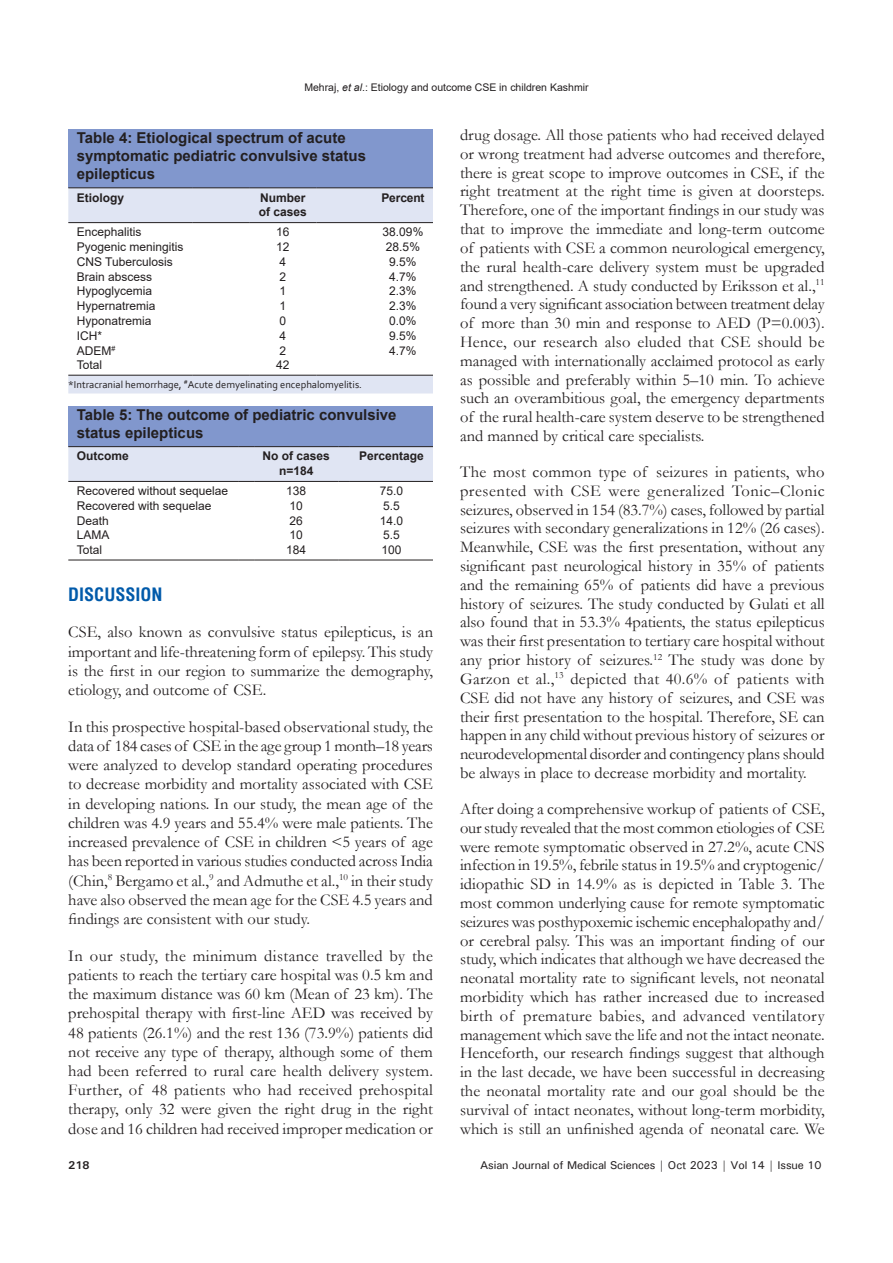
<style>
.page{position:relative;width:893px;height:1263px;background:#fff}
.page>*{position:absolute;margin:0;border:0;box-sizing:border-box;transform-origin:0 0}
.t1{font:700 condensed 18px "Helvetica";color:#015aaa}
.TX{font:16.5px/18.8px "Garamond";color:#231f20;text-align:justify}
.TT{font:700 15px/18px "Helvetica";color:#231f20}
.TB{font:12px "Arial";color:#231f20}
.TCH{font:700 12px/14.4px "Arial";color:#231f20;text-align:center}
.TBL{font:12px "Arial";color:#231f20}
.t2{font:500 11.25px "Univers";letter-spacing:-.01em;color:#231f20}
.t3{font:700 11.25px "Univers";color:#231f20}
.TFN{font:10.5px "Corbel";color:#231f20}
.t4{font:10.5px "Arial";color:#231f20}
.s1{font-style:italic}
</style>
<div class="page">
<div style="left:68px;top:406px;width:365px;height:41px;background:#8197cd"></div>
<hr style="left:68px;top:560px;width:171px;height:1px;background:#231f20">
<svg style="left:239px;top:560px;width:15px;height:1px"></svg>
<hr style="left:254px;top:560px;width:84px;height:1px;background:#231f20">
<svg style="left:338px;top:560px;width:12px;height:1px"></svg>
<hr style="left:350px;top:560px;width:83px;height:1px;background:#231f20">
<svg style="left:68px;top:446px;width:365px;height:36px;background:#d6dae8"></svg>
<hr style="left:350px;top:446px;width:83px;height:1px;background:#231f20">
<div style="left:68px;top:129px;width:365px;height:59px;background:#8197cd"></div>
<svg style="left:68px;top:188px;width:365px;height:205px"></svg>
<hr style="left:68px;top:375px;width:125px;height:1px;background:#231f20">
<hr style="left:193px;top:375px;width:56px;height:1px;background:#231f20">
<hr style="left:249px;top:375px;width:68px;height:1px;background:#231f20">
<hr style="left:317px;top:375px;width:56px;height:1px;background:#231f20">
<hr style="left:373px;top:375px;width:60px;height:1px;background:#231f20">
<hr style="left:68px;top:222px;width:125px;height:1px;background:#231f20">
<hr style="left:193px;top:222px;width:56px;height:1px;background:#231f20">
<hr style="left:249px;top:222px;width:68px;height:1px;background:#231f20">
<hr style="left:317px;top:222px;width:56px;height:1px;background:#231f20">
<hr style="left:373px;top:222px;width:60px;height:1px;background:#231f20">
<hr style="left:68px;top:187px;width:125px;height:1px;background:#231f20">
<hr style="left:193px;top:187px;width:56px;height:1px;background:#231f20">
<hr style="left:249px;top:187px;width:68px;height:1px;background:#231f20">
<hr style="left:317px;top:187px;width:56px;height:1px;background:#231f20">
<hr style="left:373px;top:187px;width:60px;height:1px;background:#231f20">
<p class="t4" style="left:304px;top:80px;width:286px">Mehraj, <span class="s1">et al</span>.: Etiology and outcome CSE in children Kashmir</p>
<p class="TT" style="left:77px;top:129px;width:291px">Table 4: Etiological spectrum of acute symptomatic pediatric convulsive status epilepticus</p>
<p class="TCH" style="left:77px;top:190px;width:49px">Etiology</p>
<p class="TCH" style="left:259px;top:190px;width:50px;text-align:left">Number of cases</p>
<p class="TCH" style="left:381px;top:190px;width:45px">Percent</p>
<p class="TB" style="left:77px;top:224px;width:66px">Encephalitis</p>
<p class="TB" style="left:276px;top:224px;width:15px">16</p>
<p class="TB" style="left:383px;top:224px;width:42px">38.09%</p>
<p class="TB" style="left:77px;top:238px;width:108px">Pyogenic meningitis</p>
<p class="TB" style="left:276px;top:238px;width:15px">12</p>
<p class="TB" style="left:386px;top:238px;width:36px">28.5%</p>
<p class="TB" style="left:77px;top:253px;width:98px">CNS Tuberculosis</p>
<p class="TB" style="left:280px;top:253px;width:8px">4</p>
<p class="TB" style="left:389px;top:253px;width:29px">9.5%</p>
<p class="TB" style="left:77px;top:268px;width:77px">Brain abscess</p>
<p class="TB" style="left:280px;top:268px;width:8px">2</p>
<p class="TB" style="left:389px;top:268px;width:29px">4.7%</p>
<p class="TB" style="left:77px;top:283px;width:77px">Hypoglycemia</p>
<p class="TB" style="left:280px;top:283px;width:8px">1</p>
<p class="TB" style="left:389px;top:283px;width:29px">2.3%</p>
<p class="TB" style="left:77px;top:298px;width:80px">Hypernatremia</p>
<p class="TB" style="left:280px;top:298px;width:8px">1</p>
<p class="TB" style="left:389px;top:298px;width:29px">2.3%</p>
<p class="TB" style="left:77px;top:312px;width:76px">Hyponatremia</p>
<p class="TB" style="left:280px;top:312px;width:8px">0</p>
<p class="TB" style="left:389px;top:312px;width:29px">0.0%</p>
<p class="TB" style="left:77px;top:327px;width:27px">ICH*</p>
<p class="TB" style="left:280px;top:327px;width:8px">4</p>
<p class="TB" style="left:389px;top:327px;width:29px">9.5%</p>
<p class="TB" style="left:77px;top:342px;width:40px">ADEM<sup>#</sup></p>
<p class="TB" style="left:280px;top:342px;width:8px">2</p>
<p class="TB" style="left:389px;top:342px;width:29px">4.7%</p>
<p class="TBL" style="left:77px;top:357px;width:27px">Total</p>
<p class="TBL" style="left:276px;top:357px;width:15px">42</p>
<p class="TFN" style="left:68px;top:377px;width:295px">*Intracranial hemorrhage, <sup>#</sup>Acute demyelinating encephalomyelitis.</p>
<p class="TT" style="left:77px;top:406px;width:321px">Table 5: The outcome of pediatric convulsive status epilepticus</p>
<p class="TCH" style="left:77px;top:449px;width:54px">Outcome</p>
<p class="TCH" style="left:263px;top:449px;width:69px">No of cases n=184</p>
<p class="TCH" style="left:359px;top:449px;width:66px">Percentage</p>
<p class="TB" style="left:77px;top:482px;width:153px">Recovered without sequelae</p>
<p class="TB" style="left:286px;top:482px;width:22px">138</p>
<p class="TB" style="left:380px;top:482px;width:25px">75.0</p>
<p class="TB" style="left:77px;top:497px;width:136px">Recovered with sequelae</p>
<p class="TB" style="left:289px;top:497px;width:15px">10</p>
<p class="TB" style="left:383px;top:497px;width:18px">5.5</p>
<p class="TB" style="left:77px;top:512px;width:34px">Death</p>
<p class="TB" style="left:289px;top:512px;width:15px">26</p>
<p class="TB" style="left:380px;top:512px;width:25px">14.0</p>
<p class="TB" style="left:77px;top:527px;width:34px">LAMA</p>
<p class="TB" style="left:289px;top:527px;width:15px">10</p>
<p class="TB" style="left:383px;top:527px;width:18px">5.5</p>
<p class="TBL" style="left:77px;top:541px;width:27px">Total</p>
<p class="TBL" style="left:286px;top:541px;width:22px">184</p>
<p class="TBL" style="left:381px;top:541px;width:22px">100</p>
<h1 class="t1" style="left:68px;top:582px;width:96px">DISCUSSION</h1>
<p class="TX" style="left:68px;top:622px;width:366px;line-height:19.2px">CSE, also known as convulsive status epilepticus, is an important and life-threatening form of epilepsy. This study is the first in our region to summarize the demography, etiology, and outcome of CSE.</p>
<p class="TX" style="left:68px;top:716px;width:366px;line-height:19.2px">In this prospective hospital-based observational study, the data of 184 cases of CSE in the age group 1 month–18 years were analyzed to develop standard operating procedures to decrease morbidity and mortality associated with CSE in developing nations. In our study, the mean age of the children was 4.9 years and 55.4% were male patients. The increased prevalence of CSE in children &lt;5 years of age has been reported in various studies conducted across India (Chin,<sup>8</sup> Bergamo et al.,<sup>9</sup> and Admuthe et al.,<sup>10</sup> in their study have also observed the mean age for the CSE 4.5 years and findings are consistent with our study.</p>
<p class="TX" style="left:68px;top:945px;width:366px;line-height:19.2px">In our study, the minimum distance travelled by the patients to reach the tertiary care hospital was 0.5 km and the maximum distance was 60 km (Mean of 23 km). The prehospital therapy with first-line AED was received by 48 patients (26.1%) and the rest 136 (73.9%) patients did not receive any type of therapy, although some of them had been referred to rural care health delivery system.<br>Further, of 48 patients who had received prehospital therapy, only 32 were given the right drug in the right dose and 16 children had received improper medication or</p>
<p class="TX" style="left:460px;top:125px;width:366px">drug dosage. All those patients who had received delayed or wrong treatment had adverse outcomes and therefore, there is great scope to improve outcomes in CSE, if the right treatment at the right time is given at doorsteps.<br>Therefore, one of the important findings in our study was that to improve the immediate and long-term outcome of patients with CSE a common neurological emergency, the rural health-care delivery system must be upgraded and strengthened. A study conducted by Eriksson et al.,<sup>11 </sup>found a very significant association between treatment delay of more than 30 min and response to AED (P=0.003).<br>Hence, our research also eluded that CSE should be managed with internationally acclaimed protocol as early as possible and preferably within 5–10 min. To achieve such an overambitious goal, the emergency departments of the rural health-care system deserve to be strengthened and manned by critical care specialists.</p>
<p class="TX" style="left:460px;top:462px;width:366px">The most common type of seizures in patients, who presented with CSE were generalized Tonic–Clonic seizures, observed in 154 (83.7%) cases, followed by partial seizures with secondary generalizations in 12% (26 cases).<br>Meanwhile, CSE was the first presentation, without any significant past neurological history in 35% of patients and the remaining 65% of patients did have a previous history of seizures. The study conducted by Gulati et all also found that in 53.3% 4patients, the status epilepticus was their first presentation to tertiary care hospital without any prior history of seizures.<sup>12</sup> The study was done by Garzon et al.,<sup>13</sup> depicted that 40.6% of patients with CSE did not have any history of seizures, and CSE was their first presentation to the hospital. Therefore, SE can happen in any child without previous history of seizures or neurodevelopmental disorder and contingency plans should be always in place to decrease morbidity and mortality.</p>
<p class="TX" style="left:460px;top:799px;width:366px">After doing a comprehensive workup of patients of CSE, our study revealed that the most common etiologies of CSE were remote symptomatic observed in 27.2%, acute CNS infection in 19.5%, febrile status in 19.5% and cryptogenic/ idiopathic SD in 14.9% as is depicted in Table 3. The most common underlying cause for remote symptomatic seizures was posthypoxemic ischemic encephalopathy and/ or cerebral palsy. This was an important finding of our study, which indicates that although we have decreased the neonatal mortality rate to significant levels, not neonatal morbidity which has rather increased due to increased birth of premature babies, and advanced ventilatory management which save the life and not the intact neonate.<br>Henceforth, our research findings suggest that although in the last decade, we have been successful in decreasing the neonatal mortality rate and our goal should be the survival of intact neonates, without long-term morbidity, which is still an unfinished agenda of neonatal care. We</p>
<p class="t3" style="left:68px;top:1158px;width:23px">218</p>
<p class="t2" style="left:480px;top:1157px;width:343px">Asian Journal of Medical Sciences | Oct 2023 | Vol 14 | Issue 10</p>
</div>
